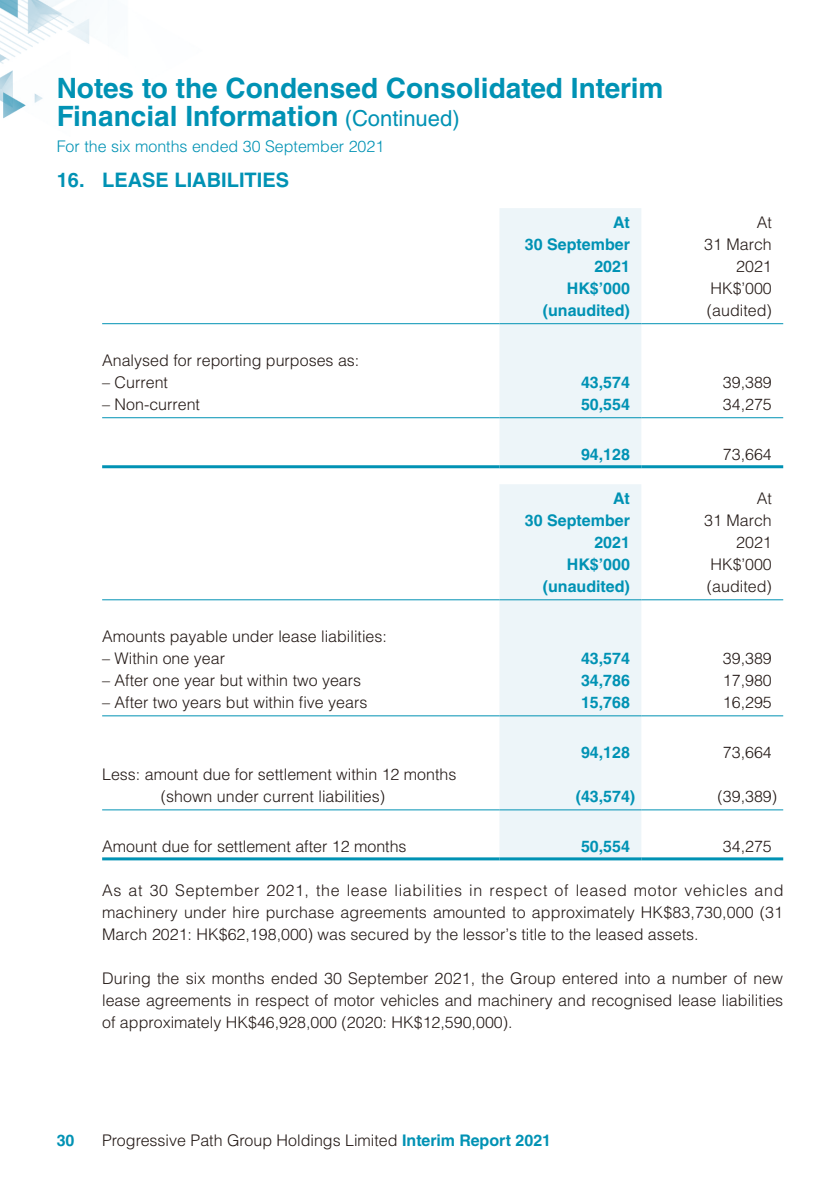
<style>
.page{position:relative;width:840px;height:1191px;background:#fff}
.page>*{position:absolute;margin:0;border:0;box-sizing:border-box;transform-origin:0 0}
.t1{font:700 28px/28px "Helvetica LT Std";color:#0092b4}
.t2{font:700 20px "Helvetica LT Std";color:#0092b4}
.t3{font:300 16px/22px "Helvetica LT Std";color:#231916;text-align:right}
.t4{font:700 16px/22px "Helvetica LT Std";color:#0092b4;text-align:right}
.t5{font:300 16px "Helvetica LT Std";color:#0092b4}
.s1{font-weight:400;font-size:22px}
.s2{font-weight:700;color:#0092b4}
</style>
<div class="page">
<img style="left:0;top:0;width:784px;height:861px">
<div style="left:499px;top:208px;width:142px;height:257px;background:#edf5f9"></div>
<hr style="left:102px;top:323px;width:397px;height:1px;background:#0092b4">
<hr style="left:499px;top:323px;width:142px;height:1px;background:#0092b4">
<hr style="left:641px;top:323px;width:141px;height:1px;background:#0092b4">
<hr style="left:102px;top:417px;width:397px;height:1px;background:#0092b4">
<hr style="left:499px;top:417px;width:142px;height:1px;background:#0092b4">
<hr style="left:641px;top:417px;width:141px;height:1px;background:#0092b4">
<hr style="left:102px;top:465px;width:397px;height:3px;background:#0092b4">
<hr style="left:499px;top:465px;width:142px;height:3px;background:#0092b4">
<hr style="left:641px;top:465px;width:141px;height:3px;background:#0092b4">
<div style="left:499px;top:484px;width:142px;height:373px;background:#edf5f9"></div>
<hr style="left:102px;top:599px;width:397px;height:1px;background:#0092b4">
<hr style="left:499px;top:599px;width:142px;height:1px;background:#0092b4">
<hr style="left:641px;top:599px;width:141px;height:1px;background:#0092b4">
<hr style="left:102px;top:715px;width:397px;height:1px;background:#0092b4">
<hr style="left:499px;top:715px;width:142px;height:1px;background:#0092b4">
<hr style="left:641px;top:715px;width:141px;height:1px;background:#0092b4">
<hr style="left:102px;top:809px;width:397px;height:1px;background:#0092b4">
<hr style="left:499px;top:809px;width:142px;height:1px;background:#0092b4">
<hr style="left:641px;top:809px;width:141px;height:1px;background:#0092b4">
<hr style="left:102px;top:857px;width:397px;height:3px;background:#0092b4">
<hr style="left:499px;top:857px;width:142px;height:3px;background:#0092b4">
<hr style="left:641px;top:857px;width:141px;height:3px;background:#0092b4">
<h1 class="t1" style="left:57px;top:74px;width:608px">Notes to the Condensed Consolidated Interim<br>Financial Information <span class="s1">(Continued)</span></h1>
<p class="t5" style="left:57px;top:136px;width:329px">For the six months ended 30 September 2021</p>
<p class="t2" style="left:57px;top:168px;width:234px">16. LEASE LIABILITIES</p>
<p class="t4" style="left:524px;top:211px;width:106px">At<br>30 September<br>2021</p>
<p class="t3" style="left:703px;top:211px;width:69px">At<br>31 March<br>2021</p>
<p class="t4" style="left:566px;top:277px;width:65px">HK$’000</p>
<p class="t3" style="left:710px;top:277px;width:63px">HK$’000</p>
<p class="t4" style="left:542px;top:299px;width:89px">(unaudited)</p>
<p class="t3" style="left:706px;top:299px;width:66px">(audited)</p>
<p class="t3" style="left:102px;top:349px;width:258px">Analysed for reporting purposes as:</p>
<p class="t3" style="left:102px;top:371px;width:67px">– Current</p>
<p class="t4" style="left:580px;top:371px;width:50px">43,574</p>
<p class="t3" style="left:722px;top:371px;width:50px">39,389</p>
<p class="t3" style="left:102px;top:393px;width:99px">– Non-current</p>
<p class="t4" style="left:580px;top:393px;width:50px">50,554</p>
<p class="t3" style="left:722px;top:393px;width:50px">34,275</p>
<p class="t4" style="left:580px;top:443px;width:50px">94,128</p>
<p class="t3" style="left:722px;top:443px;width:50px">73,664</p>
<p class="t4" style="left:524px;top:487px;width:106px">At<br>30 September<br>2021</p>
<p class="t3" style="left:703px;top:487px;width:69px">At<br>31 March<br>2021</p>
<p class="t4" style="left:566px;top:553px;width:65px">HK$’000</p>
<p class="t3" style="left:710px;top:553px;width:63px">HK$’000</p>
<p class="t4" style="left:542px;top:575px;width:89px">(unaudited)</p>
<p class="t3" style="left:706px;top:575px;width:66px">(audited)</p>
<p class="t3" style="left:102px;top:625px;width:286px">Amounts payable under lease liabilities:</p>
<p class="t3" style="left:102px;top:647px;width:124px">– Within one year</p>
<p class="t4" style="left:580px;top:647px;width:50px">43,574</p>
<p class="t3" style="left:722px;top:647px;width:50px">39,389</p>
<p class="t3" style="left:102px;top:669px;width:260px">– After one year but within two years</p>
<p class="t4" style="left:580px;top:669px;width:50px">34,786</p>
<p class="t3" style="left:722px;top:669px;width:50px">17,980</p>
<p class="t3" style="left:102px;top:691px;width:266px">– After two years but within five years</p>
<p class="t4" style="left:580px;top:691px;width:50px">15,768</p>
<p class="t3" style="left:722px;top:691px;width:50px">16,295</p>
<p class="t4" style="left:580px;top:741px;width:50px">94,128</p>
<p class="t3" style="left:722px;top:741px;width:50px">73,664</p>
<p class="t3" style="left:161px;top:763px;width:297px;text-align:left;text-indent:-59px">Less: amount due for settlement within 12 months (shown under current liabilities)</p>
<p class="t4" style="left:575px;top:785px;width:61px">(43,574)</p>
<p class="t3" style="left:717px;top:785px;width:61px">(39,389)</p>
<p class="t3" style="left:102px;top:835px;width:306px">Amount due for settlement after 12 months</p>
<p class="t4" style="left:580px;top:835px;width:50px">50,554</p>
<p class="t3" style="left:722px;top:835px;width:50px">34,275</p>
<p class="t3" style="left:102px;top:879px;width:682px;text-align:justify">As at 30 September 2021, the lease liabilities in respect of leased motor vehicles and machinery under hire purchase agreements amounted to approximately HK$83,730,000 (31<br>March 2021: HK$62,198,000) was secured by the lessor’s title to the leased assets.</p>
<p class="t3" style="left:102px;top:967px;width:682px;text-align:justify">During the six months ended 30 September 2021, the Group entered into a number of new lease agreements in respect of motor vehicles and machinery and recognised lease liabilities of approximately HK$46,928,000 (2020: HK$12,590,000).</p>
<p class="t4" style="left:57px;top:1128px;width:19px">30</p>
<p class="t3" style="left:102px;top:1128px;width:450px">Progressive Path Group Holdings Limited <span class="s2">Interim Report 2021</span></p>
</div>
